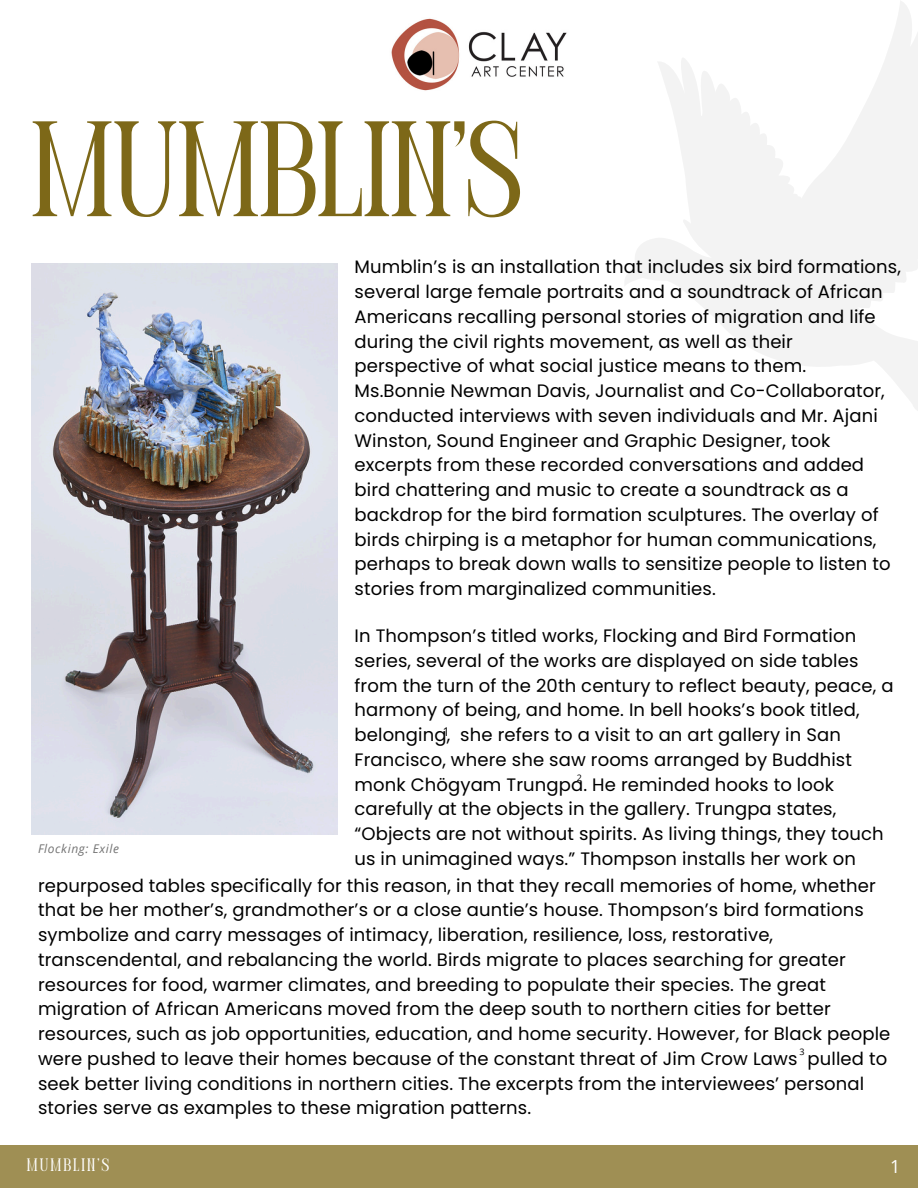
<style>
.page{position:relative;width:918px;height:1188px;background:#fff}
.page>*{position:absolute;margin:0;border:0;box-sizing:border-box;transform-origin:0 0}
.t1{font:semi-condensed 135.45px "Perandoryv 2";color:#7d6818}
.t2{font:18px/24.8px "Poppins";letter-spacing:.005em;color:#000}
.t3{font:semi-condensed 18px "Perandoryv 2";letter-spacing:.12em;color:#fff}
.t4{font:18px "Open Sans";color:#fff}
.t5{font:italic 12px "Open Sans";letter-spacing:.05em;color:#737373}
.t6{font:12px "Open Sans";color:#000}
.t7{font:9px "Open Sans";color:#000}
</style>
<div class="page">
<img style="left:31px;top:264px;width:306px;height:570px">
<div style="left:0;top:1145px;width:918px;height:43px;background:#9f8f54"></div>
<img style="left:391px;top:18px;width:176px;height:73px">
<svg style="left:625px;top:1px;width:293px;height:410px"></svg>
<p class="t1" style="left:31px;top:115px;width:492px">MUMBLIN’S</p>
<p class="t2" style="left:355px;top:255px;width:548px">Mumblin’s is an installation that includes six bird formations, several large female portraits and a soundtrack of African Americans recalling personal stories of migration and life during the civil rights movement, as well as their perspective of what social justice means to them.<br>Ms.Bonnie Newman Davis, Journalist and Co-Collaborator, conducted interviews with seven individuals and Mr. Ajani Winston, Sound Engineer and Graphic Designer, took excerpts from these recorded conversations and added bird chattering and music to create a soundtrack as a backdrop for the bird formation sculptures. The overlay of birds chirping is a metaphor for human communications, perhaps to break down walls to sensitize people to listen to stories from marginalized communities.</p>
<h1 class="t2" style="left:355px;top:623px;width:541px">In Thompson’s titled works, Flocking and Bird Formation series, several of the works are displayed on side tables from the turn of the 20th century to reflect beauty, peace, a harmony of being, and home. In bell hooks’s book titled, belonging, she refers to a visit to an art gallery in San Francisco, where she saw rooms arranged by Buddhist monk Chögyam Trungpa. He reminded hooks to look carefully at the objects in the gallery. Trungpa states, “Objects are not without spirits. As living things, they touch us in unimagined ways.” Thompson installs her work on</h1>
<h2 class="t2" style="left:38px;top:873px;width:854px">repurposed tables specifically for this reason, in that they recall memories of home, whether that be her mother’s, grandmother’s or a close auntie’s house. Thompson’s bird formations symbolize and carry messages of intimacy, liberation, resilience, loss, restorative, transcendental, and rebalancing the world. Birds migrate to places searching for greater resources for food, warmer climates, and breeding to populate their species. The great migration of African Americans moved from the deep south to northern cities for better resources, such as job opportunities, education, and home security. However, for Black people were pushed to leave their homes because of the constant threat of Jim Crow Laws pulled to seek better living conditions in northern cities. The excerpts from the interviewees’ personal stories serve as examples to these migration patterns.</h2>
<h2 class="t6" style="left:443px;top:723px;width:8px">1</h2>
<p class="t7" style="left:577px;top:771px;width:7px">2</p>
<p class="t5" style="left:38px;top:840px;width:83px">Flocking: Exile</p>
<h2 class="t7" style="left:799px;top:1045px;width:7px">3</h2>
<p class="t3" style="left:27px;top:1157px;width:84px">MUMBLIN’S</p>
<p class="t4" style="left:890px;top:1153px;width:12px">1</p>
</div>
